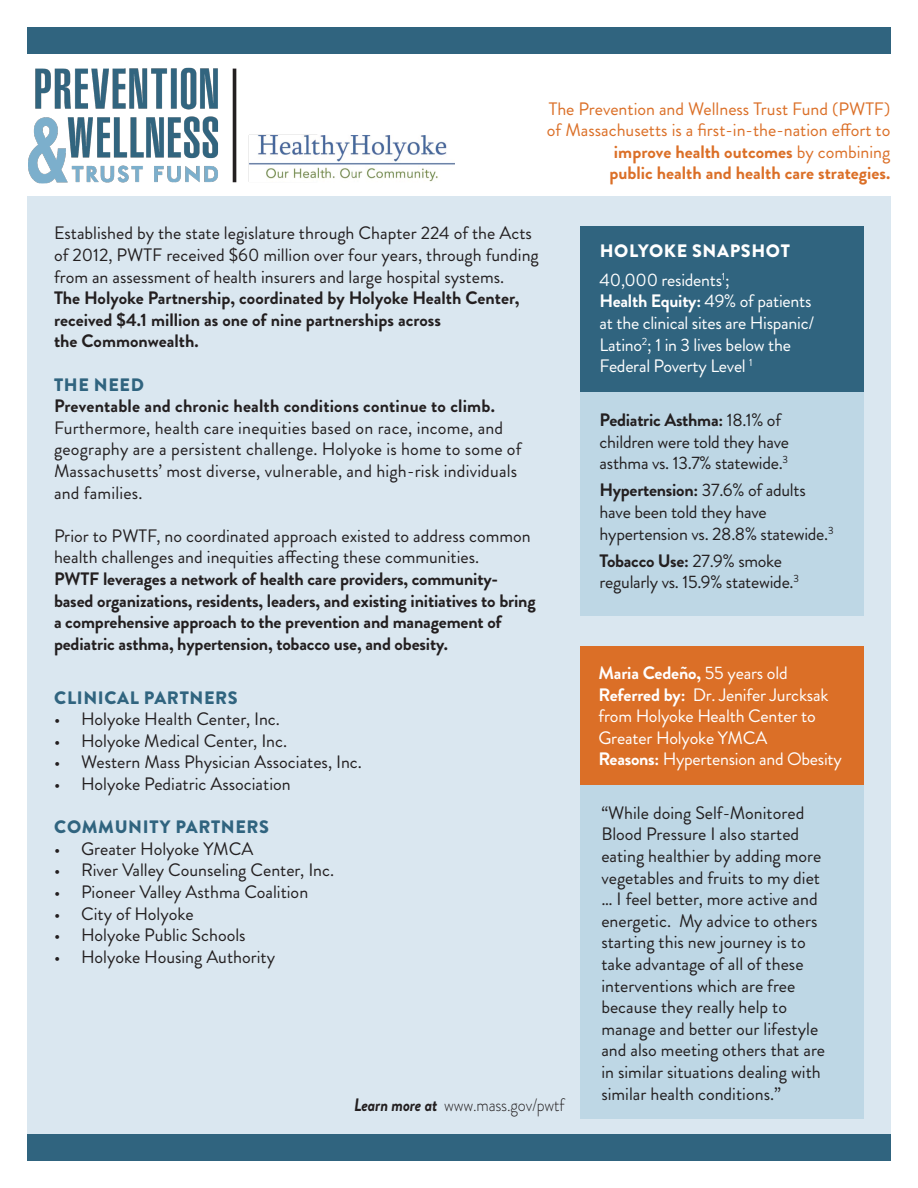
<style>
.page{position:relative;width:918px;height:1188px;background:#fff}
.page>*{position:absolute;margin:0;border:0;box-sizing:border-box;transform-origin:0 0}
.t1{font:18px/21.6px "Brandon Grotesque";color:#231f20}
.t2{font:700 18px/21.6px "Brandon Grotesque";letter-spacing:-.01em;color:#231f20}
.t3{font:18px/21.6px "Brandon Grotesque";letter-spacing:-.015em;color:#fff}
.t4{font:18px/21.6px "Brandon Grotesque";color:#db6f27;text-align:right}
.t5{font:900 18px "Brandon Grotesque";letter-spacing:.035em;color:#30647f}
.t6{font:300 18px "Brandon Grotesque";letter-spacing:-.01em;color:#231f20;scale:.9 1}
.t7{font:700 18px "Brandon Grotesque";letter-spacing:-.01em;color:#fff}
.t8{font:900 18px "Brandon Grotesque";letter-spacing:.035em;color:#fff}
.s1{font-weight:700}
.s2{font-weight:400}
.s3{font-weight:700;font-style:italic}
</style>
<div class="page">
<div style="left:28px;top:197px;width:863px;height:937px;background:#dae7f0"></div>
<div style="left:28px;top:1134px;width:863px;height:27px;background:#30647f"></div>
<div style="left:27px;top:27px;width:863px;height:27px;background:#30647f"></div>
<div style="left:580px;top:784px;width:284px;height:335px;background:#bed7e5"></div>
<div style="left:580px;top:646px;width:284px;height:138px;background:#db6f27"></div>
<div style="left:580px;top:289px;width:284px;height:326px;background:#bed7e5"></div>
<div style="left:580px;top:226px;width:284px;height:166px;background:#30647f"></div>
<img style="left:28px;top:68px;width:426px;height:116px">
<p class="t4" style="left:547px;top:98px;width:345px">The Prevention and Wellness Trust Fund (PWTF) of Massachusetts is a first-in-the-nation effort to <span class="s1">improve health outcomes</span> by combining<br><span class="s1">public health and health care strategies.</span></p>
<p class="t1" style="left:54px;top:223px;width:486px">Established by the state legislature through Chapter 224 of the Acts of 2012, PWTF received $60 million over four years, through funding from an assessment of health insurers and large hospital systems.<br><span class="s1">The Holyoke Partnership, coordinated by Holyoke Health Center, received $4.1 million as one of nine partnerships across<br>the Commonwealth.</span></p>
<p class="t5" style="left:54px;top:372px;width:91px">THE NEED</p>
<p class="t1" style="left:54px;top:395px;width:469px"><span class="s1">Preventable and chronic health conditions continue to climb.<br></span>Furthermore, health care inequities based on race, income, and geography are a persistent challenge. Holyoke is home to some of Massachusetts’ most diverse, vulnerable, and high-risk individuals and families.</p>
<p class="t2" style="left:54px;top:525px;width:483px"><span class="s2">Prior to PWTF, no coordinated approach existed to address common health challenges and inequities affecting these communities.<br></span>PWTF leverages a network of health care providers, community&shy;based organizations, residents, leaders, and existing initiatives to bring a comprehensive approach to the prevention and management of pediatric asthma, hypertension, tobacco use, and obesity.</p>
<p class="t5" style="left:54px;top:685px;width:185px">CLINICAL PARTNERS</p>
<p class="t1" style="left:54px;top:708px;width:227px">• Holyoke Health Center, Inc.</p>
<p class="t1" style="left:54px;top:730px;width:235px">• Holyoke Medical Center, Inc.</p>
<p class="t1" style="left:54px;top:752px;width:309px">• Western Mass Physician Associates, Inc.</p>
<p class="t1" style="left:54px;top:773px;width:238px">• Holyoke Pediatric Association</p>
<p class="t5" style="left:54px;top:814px;width:216px">COMMUNITY PARTNERS</p>
<p class="t1" style="left:54px;top:838px;width:201px">• Greater Holyoke YMCA</p>
<p class="t1" style="left:54px;top:860px;width:281px">• River Valley Counseling Center, Inc.</p>
<p class="t1" style="left:54px;top:881px;width:256px">• Pioneer Valley Asthma Coalition</p>
<p class="t1" style="left:54px;top:903px;width:141px">• City of Holyoke</p>
<p class="t1" style="left:54px;top:924px;width:193px">• Holyoke Public Schools</p>
<p class="t1" style="left:54px;top:946px;width:222px">• Holyoke Housing Authority</p>
<p class="t6" style="left:354px;top:1093px;width:235px"><span class="s3">Learn more at</span> www.mass.gov/pwtf</p>
<p class="t8" style="left:600px;top:238px;width:192px">HOLYOKE SNAPSHOT</p>
<p class="t3" style="left:600px;top:269px;width:216px">40,000 residents<sup>1</sup>;<br><span class="s1">Health Equity:</span> 49% of patients at the clinical sites are Hispanic/<br>Latino<sup>2</sup>; 1 in 3 lives below the<br>Federal Poverty Level <sup>1</sup></p>
<p class="t1" style="left:600px;top:409px;width:191px"><span class="s1">Pediatric Asthma:</span> 18.1% of children were told they have asthma vs. 13.7% statewide.<sup>3</sup></p>
<p class="t1" style="left:600px;top:480px;width:236px"><span class="s1">Hypertension:</span> 37.6% of adults have been told they have hypertension vs. 28.8% statewide.<sup>3</sup></p>
<p class="t1" style="left:600px;top:550px;width:201px"><span class="s1">Tobacco Use:</span> 27.9% smoke regularly vs. 15.9% statewide.<sup>3</sup></p>
<p class="t7" style="left:598px;top:660px;width:191px">Maria Cedeño, <span class="s2">55 years old</span></p>
<p class="t3" style="left:598px;top:684px;width:232px"><span class="s1">Referred by:</span> Dr. Jenifer Jurcksak from Holyoke Health Center to<br>Greater Holyoke YMCA</p>
<p class="t3" style="left:598px;top:749px;width:245px"><span class="s1">Reasons:</span> Hypertension and Obesity</p>
<p class="t1" style="left:601px;top:802px;width:225px">“While doing Self-Monitored<br>Blood Pressure I also started eating healthier by adding more vegetables and fruits to my diet … I feel better, more active and energetic. My advice to others starting this new journey is to take advantage of all of these interventions which are free because they really help to manage and better our lifestyle and also meeting others that are in similar situations dealing with similar health conditions.”</p>
</div>
